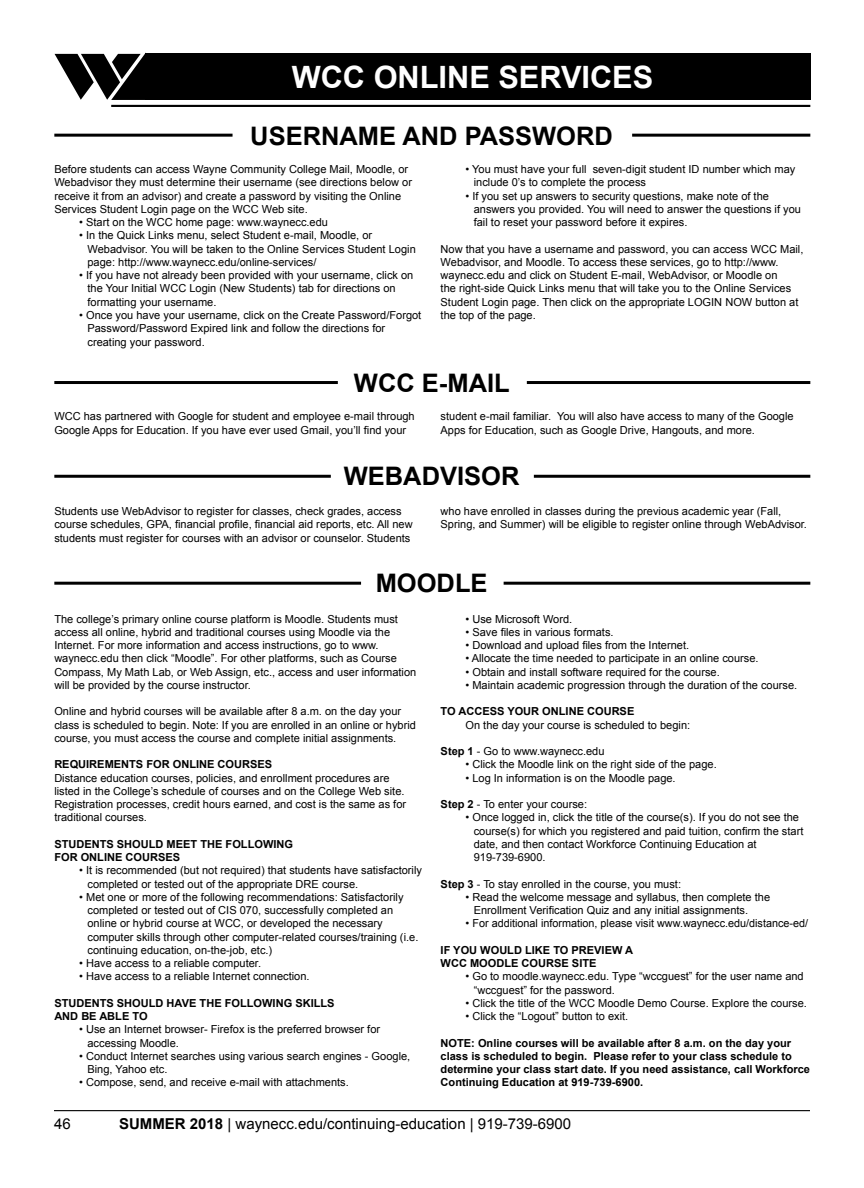
<style>
.page{position:relative;width:864px;height:1188px;background:#fff}
.page>*{position:absolute;margin:0;border:0;box-sizing:border-box;transform-origin:0 0}
.t1{font:700 30.75px "Arial";color:#fff}
.t2{font:700 25.5px "Arial";color:#000}
.t3{font:15px "Arial";color:#000}
.t4{font:11.1px/13.2px "Arial";color:#000}
.t5{font:700 11.1px/13.2px "Arial";color:#000}
.s1{font-weight:700}
</style>
<div class="page">
<hr style="left:54px;top:1110px;width:756px;height:1px;background:#000">
<hr style="left:111px;top:105px;width:699px;height:2px;background:#000">
<div style="left:145px;top:54px;width:665px;height:46px;background:#000"></div>
<svg style="left:55px;top:52px;width:91px;height:48px"></svg>
<hr style="left:54px;top:381px;width:284px;height:3px;background:#000">
<hr style="left:527px;top:381px;width:283px;height:3px;background:#000">
<hr style="left:54px;top:475px;width:277px;height:3px;background:#000">
<hr style="left:534px;top:475px;width:276px;height:3px;background:#000">
<hr style="left:54px;top:582px;width:307px;height:3px;background:#000">
<hr style="left:504px;top:582px;width:306px;height:3px;background:#000">
<hr style="left:54px;top:134px;width:179px;height:3px;background:#000">
<hr style="left:632px;top:134px;width:178px;height:3px;background:#000">
<h1 class="t1" style="left:292px;top:57px;width:363px">WCC ONLINE SERVICES</h1>
<h2 class="t2" style="left:250px;top:119px;width:364px">USERNAME AND PASSWORD</h2>
<p class="t4" style="left:54px;top:163px;width:359px">Before students can access Wayne Community College Mail, Moodle, or Webadvisor they must determine their username (see directions below or receive it from an advisor) and create a password by visiting the Online Services Student Login page on the WCC Web site.</p>
<p class="t4" style="left:79px;top:216px;width:250px">• Start on the WCC home page: www.waynecc.edu</p>
<p class="t4" style="left:87px;top:229px;width:330px;text-indent:-8px">• In the Quick Links menu, select Student e-mail, Moodle, or<br>Webadvisor. You will be taken to the Online Services Student Login page: http://www.waynecc.edu/online-services/</p>
<p class="t4" style="left:87px;top:269px;width:327px;text-indent:-8px">• If you have not already been provided with your username, click on the Your Initial WCC Login (New Students) tab for directions on formatting your username.</p>
<p class="t4" style="left:87px;top:309px;width:335px;text-indent:-8px">• Once you have your username, click on the Create Password/Forgot<br>Password/Password Expired link and follow the directions for creating your password.</p>
<p class="t4" style="left:474px;top:163px;width:323px;text-indent:-8px">• You must have your full seven-digit student ID number which may include 0’s to complete the process</p>
<p class="t4" style="left:474px;top:189px;width:329px;text-indent:-8px">• If you set up answers to security questions, make note of the answers you provided. You will need to answer the questions if you fail to reset your password before it expires.</p>
<p class="t4" style="left:441px;top:242px;width:364px">Now that you have a username and password, you can access WCC Mail, Webadvisor, and Moodle. To access these services, go to http://www. waynecc.edu and click on Student E-mail, WebAdvisor, or Moodle on<br>the right-side Quick Links menu that will take you to the Online Services Student Login page. Then click on the appropriate LOGIN NOW button at the top of the page.</p>
<h2 class="t2" style="left:354px;top:366px;width:157px">WCC E-MAIL</h2>
<p class="t4" style="left:54px;top:410px;width:362px">WCC has partnered with Google for student and employee e-mail through<br>Google Apps for Education. If you have ever used Gmail, you’ll find your</p>
<p class="t4" style="left:441px;top:410px;width:355px">student e-mail familiar. You will also have access to many of the Google<br>Apps for Education, such as Google Drive, Hangouts, and more.</p>
<h2 class="t2" style="left:344px;top:459px;width:177px">WEBADVISOR</h2>
<p class="t4" style="left:54px;top:505px;width:360px">Students use WebAdvisor to register for classes, check grades, access course schedules, GPA, financial profile, financial aid reports, etc. All new students must register for courses with an advisor or counselor. Students</p>
<p class="t4" style="left:441px;top:505px;width:368px">who have enrolled in classes during the previous academic year (Fall,<br>Spring, and Summer) will be eligible to register online through WebAdvisor.</p>
<h2 class="t2" style="left:376px;top:566px;width:113px">MOODLE</h2>
<p class="t4" style="left:54px;top:612px;width:364px">The college’s primary online course platform is Moodle. Students must access all online, hybrid and traditional courses using Moodle via the Internet. For more information and access instructions, go to www. waynecc.edu then click “Moodle”. For other platforms, such as Course Compass, My Math Lab, or Web Assign, etc., access and user information will be provided by the course instructor.</p>
<p class="t4" style="left:54px;top:705px;width:363px">Online and hybrid courses will be available after 8 a.m. on the day your class is scheduled to begin. Note: If you are enrolled in an online or hybrid course, you must access the course and complete initial assignments.</p>
<p class="t5" style="left:54px;top:758px;width:219px">REQUIREMENTS FOR ONLINE COURSES</p>
<p class="t4" style="left:54px;top:771px;width:353px">Distance education courses, policies, and enrollment procedures are listed in the College’s schedule of courses and on the College Web site.<br>Registration processes, credit hours earned, and cost is the same as for traditional courses.</p>
<p class="t5" style="left:54px;top:838px;width:240px">STUDENTS SHOULD MEET THE FOLLOWING<br>FOR ONLINE COURSES</p>
<p class="t4" style="left:87px;top:864px;width:336px;text-indent:-8px">• It is recommended (but not required) that students have satisfactorily completed or tested out of the appropriate DRE course.</p>
<p class="t4" style="left:87px;top:891px;width:332px;text-indent:-8px">• Met one or more of the following recommendations: Satisfactorily completed or tested out of CIS 070, successfully completed an online or hybrid course at WCC, or developed the necessary computer skills through other computer-related courses/training (i.e. continuing education, on-the-job, etc.)</p>
<p class="t4" style="left:79px;top:957px;width:183px">• Have access to a reliable computer.</p>
<p class="t4" style="left:79px;top:970px;width:232px">• Have access to a reliable Internet connection.</p>
<p class="t5" style="left:54px;top:997px;width:282px">STUDENTS SHOULD HAVE THE FOLLOWING SKILLS<br>AND BE ABLE TO</p>
<p class="t4" style="left:87px;top:1023px;width:294px;text-indent:-8px">• Use an Internet browser- Firefox is the preferred browser for accessing Moodle.</p>
<p class="t4" style="left:87px;top:1050px;width:324px;text-indent:-8px">• Conduct Internet searches using various search engines - Google,<br>Bing, Yahoo etc.</p>
<p class="t4" style="left:79px;top:1076px;width:271px">• Compose, send, and receive e-mail with attachments.</p>
<p class="t4" style="left:465px;top:612px;width:108px">• Use Microsoft Word.</p>
<p class="t4" style="left:465px;top:625px;width:150px">• Save files in various formats.</p>
<p class="t4" style="left:465px;top:639px;width:225px">• Download and upload files from the Internet.</p>
<p class="t4" style="left:465px;top:652px;width:295px">• Allocate the time needed to participate in an online course.</p>
<p class="t4" style="left:465px;top:665px;width:256px">• Obtain and install software required for the course.</p>
<p class="t4" style="left:465px;top:678px;width:333px">• Maintain academic progression through the duration of the course.</p>
<p class="t5" style="left:441px;top:705px;width:195px">TO ACCESS YOUR ONLINE COURSE</p>
<p class="t4" style="left:465px;top:718px;width:226px">On the day your course is scheduled to begin:</p>
<p class="t4" style="left:441px;top:745px;width:165px"><span class="s1">Step 1</span> - Go to www.waynecc.edu</p>
<p class="t4" style="left:465px;top:758px;width:253px">• Click the Moodle link on the right side of the page.</p>
<p class="t4" style="left:465px;top:771px;width:212px">• Log In information is on the Moodle page.</p>
<p class="t4" style="left:441px;top:798px;width:148px"><span class="s1">Step 2</span> - To enter your course:</p>
<p class="t4" style="left:474px;top:811px;width:331px;text-indent:-8px">• Once logged in, click the title of the course(s). If you do not see the course(s) for which you registered and paid tuition, confirm the start date, and then contact Workforce Continuing Education at 919-739-6900.</p>
<p class="t4" style="left:441px;top:877px;width:242px"><span class="s1">Step 3</span> - To stay enrolled in the course, you must:</p>
<p class="t4" style="left:474px;top:891px;width:298px;text-indent:-8px">• Read the welcome message and syllabus, then complete the<br>Enrollment Verification Quiz and any initial assignments.</p>
<p class="t4" style="left:465px;top:917px;width:344px">• For additional information, please visit www.waynecc.edu/distance-ed/</p>
<p class="t5" style="left:441px;top:944px;width:194px">IF YOU WOULD LIKE TO PREVIEW A<br>WCC MOODLE COURSE SITE</p>
<p class="t4" style="left:474px;top:970px;width:332px;text-indent:-8px">• Go to moodle.waynecc.edu. Type “wccguest” for the user name and “wccguest” for the password.</p>
<p class="t4" style="left:465px;top:997px;width:343px">• Click the title of the WCC Moodle Demo Course. Explore the course.</p>
<p class="t4" style="left:465px;top:1010px;width:164px">• Click the “Logout” button to exit.</p>
<p class="t5" style="left:441px;top:1037px;width:371px">NOTE: Online courses will be available after 8 a.m. on the day your class is scheduled to begin. Please refer to your class schedule to determine your class start date. If you need assistance, call Workforce Continuing Education at 919-739-6900.</p>
<h3 class="t3" style="left:54px;top:1114px;width:18px">46</h3>
<h3 class="t3" style="left:119px;top:1114px;width:454px"><span class="s1">SUMMER 2018</span> | waynecc.edu/continuing-education | 919-739-6900</h3>
</div>
